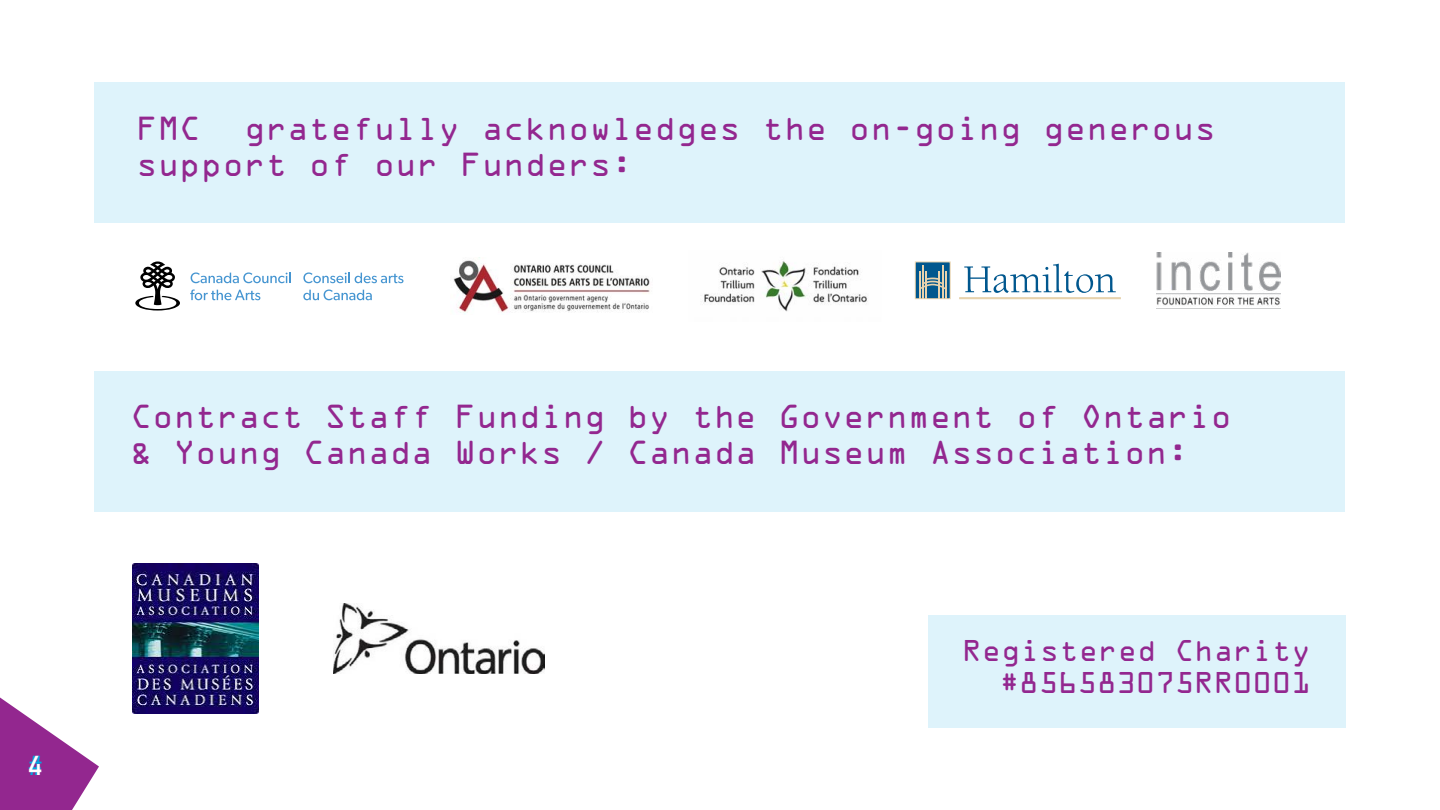
<style>
.page{position:relative;width:1440px;height:810px;background:#fff}
.page>*{position:absolute;margin:0;border:0;box-sizing:border-box;transform-origin:0 0}
.t1{font:30px/36px "OCRA Std";color:#93278f}
.t2{font:27px/32.4px "OCRA Std";color:#93278f;text-align:right}
.t3{font:700 27px "DIN Alternate";color:#00a7e1}
.s1{color:#fff}
</style>
<div class="page">
<svg style="left:0;top:698px;width:99px;height:112px"></svg>
<div style="left:95px;top:371px;width:1250px;height:140px;background:#def3fb"></div>
<div style="left:95px;top:82px;width:1250px;height:141px;background:#def3fb"></div>
<div style="left:928px;top:615px;width:417px;height:113px;background:#def3fb"></div>
<img style="left:1157px;top:253px;width:124px;height:54px">
<img style="left:334px;top:604px;width:211px;height:69px">
<img style="left:133px;top:564px;width:126px;height:149px">
<img style="left:704px;top:261px;width:164px;height:51px">
<svg style="left:303px;top:272px;width:101px;height:11px"></svg>
<svg style="left:303px;top:290px;width:69px;height:10px"></svg>
<svg style="left:191px;top:272px;width:100px;height:11px"></svg>
<svg style="left:190px;top:290px;width:70px;height:10px"></svg>
<svg style="left:135px;top:261px;width:45px;height:50px"></svg>
<img style="left:453px;top:260px;width:197px;height:54px">
<div style="left:915px;top:262px;width:35px;height:37px;background:#00578e"></div>
<div style="left:915px;top:261px;width:36px;height:38px;border:1px solid #e7d2ad"></div>
<hr style="left:922px;top:266px;width:2px;height:33px;background:#e7d2ad">
<hr style="left:919px;top:271px;width:2px;height:28px;background:#e7d2ad">
<hr style="left:942px;top:266px;width:1px;height:33px;background:#e7d2ad">
<hr style="left:945px;top:271px;width:2px;height:28px;background:#e7d2ad">
<svg style="left:921px;top:271px;width:24px;height:28px"></svg>
<hr style="left:959px;top:297px;width:162px;height:2px;background:#e7d2ad">
<svg style="left:964px;top:264px;width:152px;height:29px"></svg>
<p class="t3" style="left:29px;top:745px;width:14px">#<span class="s1">4</span></p>
<p class="t1" style="left:136px;top:114px;width:66px">FMC</p>
<p class="t1" style="left:136px;top:114px;width:1081px;text-indent:108px">gratefully acknowledges the on-going generous support of our Funders:</p>
<p class="t1" style="left:130px;top:402px;width:1103px">Contract Staff Funding by the Government of Ontario &amp; Young Canada Works / Canada Museum Association:</p>
<p class="t2" style="left:962px;top:636px;width:350px">Registered Charity #856583075RR0001</p>
</div>
